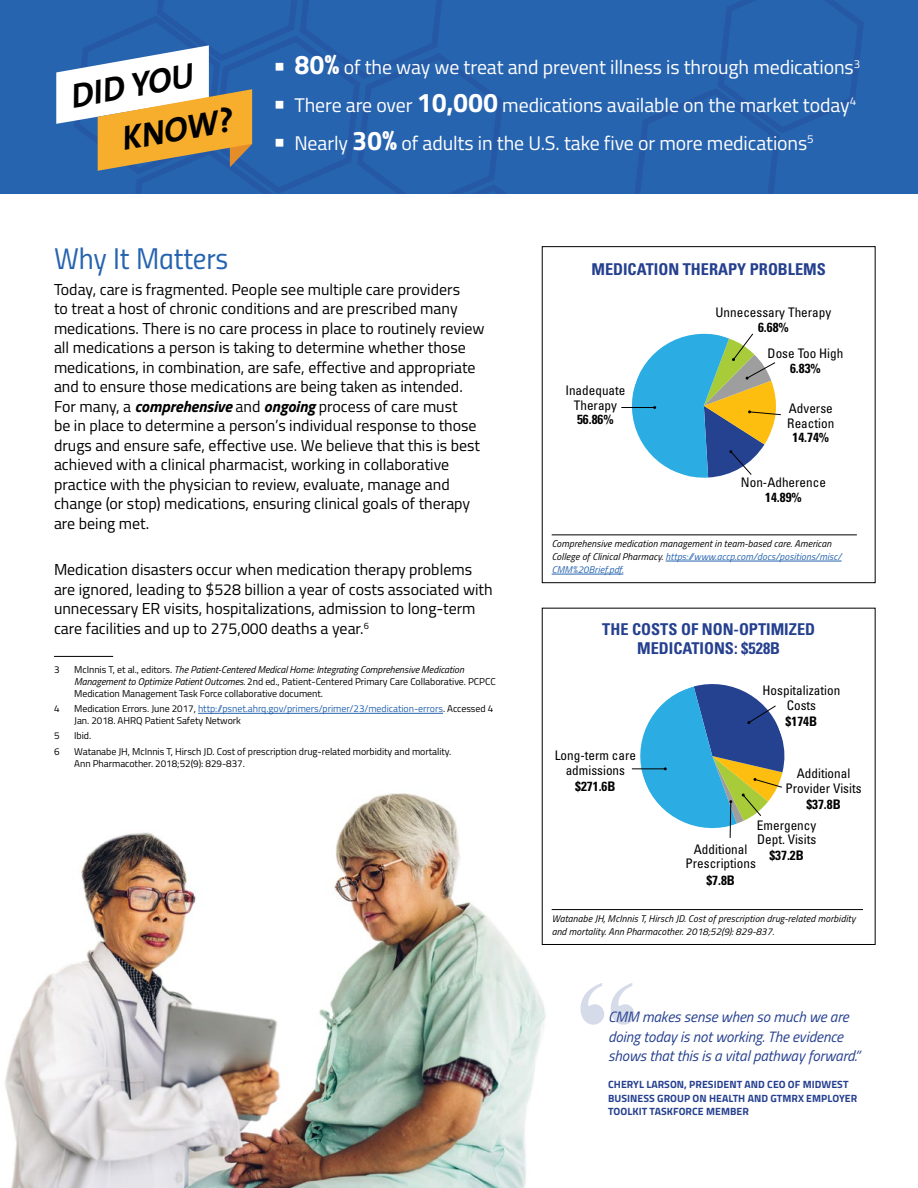
<style>
.page{position:relative;width:918px;height:1188px;background:#fff}
.page>*{position:absolute;margin:0;border:0;box-sizing:border-box;transform-origin:0 0}
.Italic_subhead{font:italic 700 34.5px "The Mix B7";color:#000}
.t1{font:30px "Titillium Regular Upright";letter-spacing:-.005em;color:#2764b0}
.t2{font:19.8px "Titillium";letter-spacing:-.005em;color:#fff}
.t3{font:700 condensed 16.35px/19.5px "Univers";color:#25408f;text-align:center}
.t4{font:15.9px/19.5px "Titillium";color:#000}
.t5{font:italic 15px/19.5px "Titillium";letter-spacing:-.005em;color:#25408f}
.t6{font:condensed 13.2px/14.7px "Univers";color:#000;text-align:center}
.t7{font:700 condensed 13.2px "Univers";color:#000}
.t8{font:700 10.5px/13.5px "Titillium";letter-spacing:.005em;color:#25408f}
.footnote{font:9.9px/12px "Titillium";letter-spacing:-.005em;color:#000}
.t9{font:italic 9.75px/13px "Titillium";letter-spacing:.01em;color:#000}
.s1{font-family:"Titillium Bold Upright";font-size:27px}
.s2{font-weight:700;font-style:italic}
.s3{font-style:italic}
.s4{color:#2764b0}
</style>
<div class="page">
<div style="left:0;top:0;width:918px;height:220px;background:#2764b0"></div>
<svg style="left:635px;top:0;width:228px;height:194px"></svg>
<div style="left:0;top:194px;width:918px;height:476px;background:#fff"></div>
<img style="left:5px;top:787px;width:541px;height:401px">
<svg style="left:580px;top:983px;width:54px;height:42px"></svg>
<div style="left:542px;top:246px;width:334px;height:337px;border:1px solid #000"></div>
<hr style="left:621px;top:407px;width:34px;height:1px;background:#000">
<svg style="left:631px;top:333px;width:150px;height:145px"></svg>
<hr style="left:552px;top:534px;width:305px;height:1px;background:#000">
<hr style="left:666px;top:561px;width:176px;height:1px;background:#2764b0">
<hr style="left:552px;top:574px;width:71px;height:1px;background:#2764b0">
<div style="left:542px;top:608px;width:333px;height:336px;background:#fff"></div>
<svg style="left:631px;top:684px;width:154px;height:154px"></svg>
<hr style="left:552px;top:909px;width:311px;height:1px;background:#000">
<hr style="left:54px;top:656px;width:59px;height:1px;background:#000">
<hr style="left:198px;top:713px;width:245px;height:1px;background:#2764b0">
<svg style="left:56px;top:0;width:506px;height:346px"></svg>
<p class="Italic_subhead" style="left:68px;top:78px;width:126px;rotate:-10deg">DID YOU</p>
<p class="Italic_subhead" style="left:119px;top:121px;width:114px;rotate:-10deg">KNOW?</p>
<p class="t2" style="left:294px;top:53px;width:567px"><span class="s1">80%</span> of the way we treat and prevent illness is through medications<sup>3</sup></p>
<p class="t2" style="left:294px;top:91px;width:563px">There are over <span class="s1">10,000</span> medications available on the market today<sup>4</sup></p>
<p class="t2" style="left:294px;top:128px;width:521px">Nearly <span class="s1">30%</span> of adults in the U.S. take five or more medications<sup>5</sup></p>
<p class="t1" style="left:54px;top:236px;width:176px">Why It Matters</p>
<p class="t4" style="left:54px;top:279px;width:432px">Today, care is fragmented. People see multiple care providers<br>to treat a host of chronic conditions and are prescribed many medications. There is no care process in place to routinely review all medications a person is taking to determine whether those medications, in combination, are safe, effective and appropriate and to ensure those medications are being taken as intended.<br>For many, a <span class="s2">comprehensive</span> and <span class="s2">ongoing</span> process of care must<br>be in place to determine a person’s individual response to those drugs and ensure safe, effective use. We believe that this is best achieved with a clinical pharmacist, working in collaborative practice with the physician to review, evaluate, manage and change (or stop) medications, ensuring clinical goals of therapy are being met.</p>
<p class="t4" style="left:54px;top:559px;width:440px">Medication disasters occur when medication therapy problems are ignored, leading to $528 billion a year of costs associated with unnecessary ER visits, hospitalizations, admission to long-term care facilities and up to 275,000 deaths a year.<sup>6</sup></p>
<p class="footnote" style="left:54px;top:663px;width:7px">3</p>
<p class="footnote" style="left:74px;top:663px;width:423px">McInnis T, et al., editors. <span class="s3">The Patient-Centered Medical Home: Integrating Comprehensive Medication<br>Management to Optimize Patient Outcomes.</span> 2nd ed., Patient-Centered Primary Care Collaborative. PCPCC<br>Medication Management Task Force collaborative document.</p>
<p class="footnote" style="left:54px;top:702px;width:7px">4</p>
<p class="footnote" style="left:74px;top:702px;width:421px">Medication Errors. June 2017, <span class="s4">http://psnet.ahrq.gov/primers/primer/23/medication-errors</span>. Accessed 4<br>Jan. 2018. AHRQ Patient Safety Network</p>
<p class="footnote" style="left:54px;top:730px;width:7px">5</p>
<p class="footnote" style="left:74px;top:730px;width:18px">Ibid.</p>
<p class="footnote" style="left:54px;top:745px;width:7px">6</p>
<p class="footnote" style="left:74px;top:745px;width:379px">Watanabe JH, McInnis T, Hirsch JD. Cost of prescription drug-related morbidity and mortality.<br>Ann Pharmacother. 2018;52(9): 829-837.</p>
<p class="t3" style="left:591px;top:259px;width:236px">MEDICATION THERAPY PROBLEMS</p>
<p class="t6" style="left:716px;top:304px;width:117px">Unnecessary Therapy</p>
<p class="t7" style="left:758px;top:319px;width:32px">6.68%</p>
<p class="t6" style="left:768px;top:346px;width:77px">Dose Too High</p>
<p class="t7" style="left:790px;top:360px;width:32px">6.83%</p>
<p class="t6" style="left:787px;top:401px;width:48px;text-align:left">Adverse<br>Reaction</p>
<p class="t7" style="left:792px;top:430px;width:38px">14.74%</p>
<p class="t6" style="left:741px;top:475px;width:87px">Non-Adherence</p>
<p class="t7" style="left:765px;top:489px;width:38px">14.89%</p>
<p class="t6" style="left:565px;top:383px;width:62px">Inadequate<br>Therapy</p>
<p class="t7" style="left:577px;top:412px;width:38px">56.86%</p>
<p class="t9" style="left:552px;top:537px;width:291px">Comprehensive medication management in team-based care. American<br>College of Clinical Pharmacy. <span class="s4">https://www.accp.com/docs/positions/misc/<br>CMM%20Brief.pdf.</span></p>
<p class="t3" style="left:602px;top:619px;width:214px">THE COSTS OF NON-OPTIMIZED<br>MEDICATIONS: $528B</p>
<p class="t6" style="left:763px;top:683px;width:79px">Hospitalization<br>Costs</p>
<p class="t7" style="left:786px;top:713px;width:33px">$174B</p>
<p class="t6" style="left:555px;top:748px;width:83px">Long-term care</p>
<p class="t6" style="left:566px;top:762px;width:61px">admissions</p>
<p class="t7" style="left:575px;top:778px;width:42px">$271.6B</p>
<p class="t6" style="left:786px;top:766px;width:78px">Additional<br>Provider Visits</p>
<p class="t7" style="left:806px;top:796px;width:36px">$37.8B</p>
<p class="t6" style="left:757px;top:817px;width:61px;text-align:left">Emergency<br>Dept. Visits</p>
<p class="t7" style="left:769px;top:848px;width:36px">$37.2B</p>
<p class="t6" style="left:685px;top:841px;width:72px">Additional<br>Prescriptions</p>
<p class="t7" style="left:706px;top:872px;width:30px">$7.8B</p>
<p class="t9" style="left:552px;top:911px;width:305px">Watanabe JH, McInnis T, Hirsch JD. Cost of prescription drug-related morbidity and mortality. Ann Pharmacother. 2018;52(9): 829-837.</p>
<p class="t5" style="left:608px;top:1006px;width:253px">CMM makes sense when so much we are doing today is not working. The evidence shows that this is a vital pathway forward.”</p>
<p class="t8" style="left:608px;top:1077px;width:251px">CHERYL LARSON, PRESIDENT AND CEO OF MIDWEST<br>BUSINESS GROUP ON HEALTH AND GTMRX EMPLOYER<br>TOOLKIT TASKFORCE MEMBER</p>
</div>
